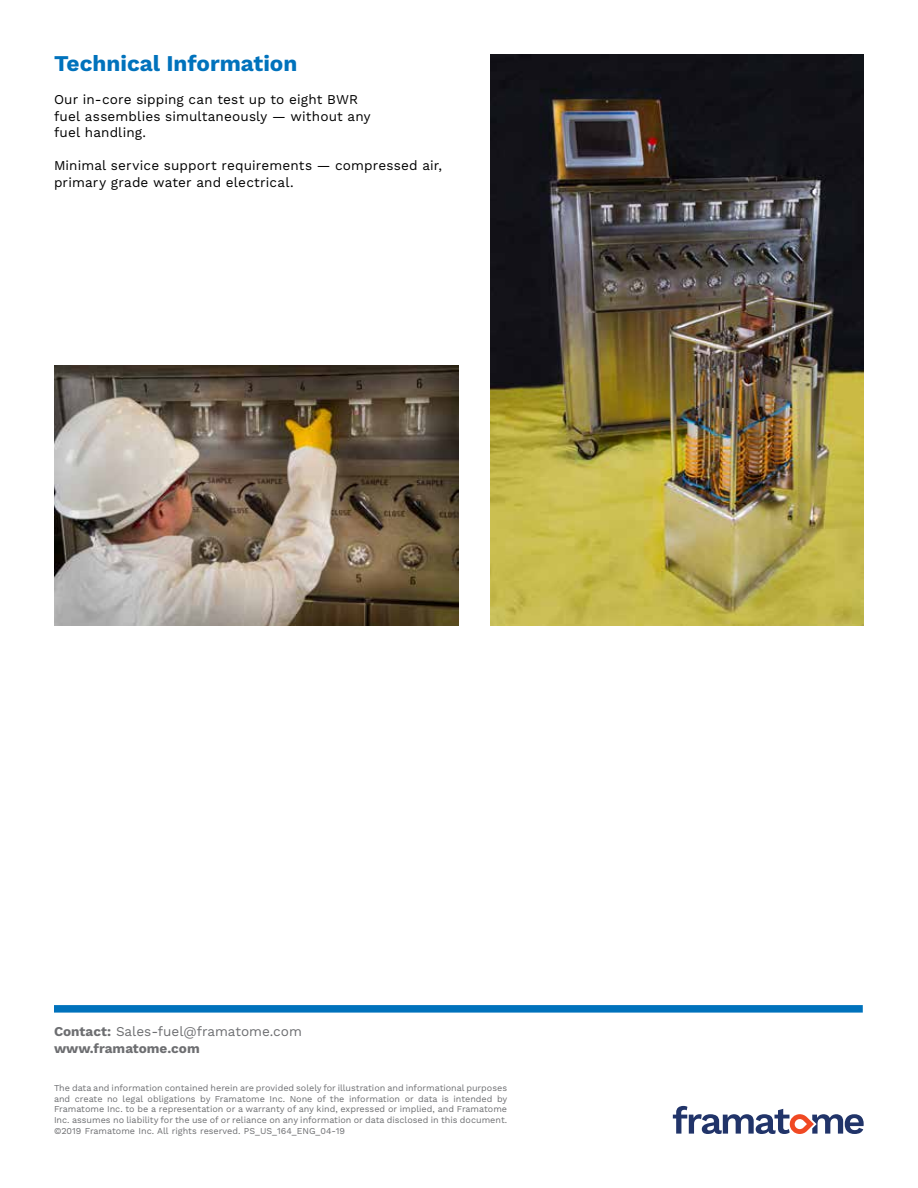
<style>
.page{position:relative;width:918px;height:1188px;background:#fff}
.page>*{position:absolute;margin:0;border:0;box-sizing:border-box;transform-origin:0 0}
.t1{font:700 22.5px "Work Sans";color:#0072bc}
.t2{font:13.5px/16.5px "Work Sans";letter-spacing:.01em;color:#000}
.t3{font:700 13.5px/16.5px "Work Sans";color:#6d6e71}
.t4{font:9px/10.8px "Work Sans";color:#6d6e71;text-align:justify}
.s1{font-weight:400}
</style>
<div class="page">
<svg style="left:673px;top:1106px;width:191px;height:28px"></svg>
<div style="left:54px;top:1005px;width:809px;height:8px;background:#0072bc"></div>
<img style="left:490px;top:54px;width:374px;height:572px">
<img style="left:55px;top:365px;width:404px;height:261px">
<h1 class="t1" style="left:54px;top:50px;width:245px">Technical Information</h1>
<h2 class="t2" style="left:54px;top:92px;width:318px">Our in-core sipping can test up to eight BWR fuel assemblies simultaneously — without any fuel handling.</h2>
<h2 class="t2" style="left:54px;top:158px;width:390px">Minimal service support requirements — compressed air, primary grade water and electrical.</h2>
<h2 class="t3" style="left:54px;top:1024px;width:249px">Contact: <span class="s1">Sales-fuel@framatome.com </span>www.framatome.com</h2>
<p class="t4" style="left:54px;top:1083px;width:455px">The data and information contained herein are provided solely for illustration and informational purposes and create no legal obligations by Framatome Inc. None of the information or data is intended by Framatome Inc. to be a representation or a warranty of any kind, expressed or implied, and Framatome Inc. assumes no liability for the use of or reliance on any information or data disclosed in this document. ©2019 Framatome Inc. All rights reserved. PS_US_164_ENG_04-19</p>
</div>
